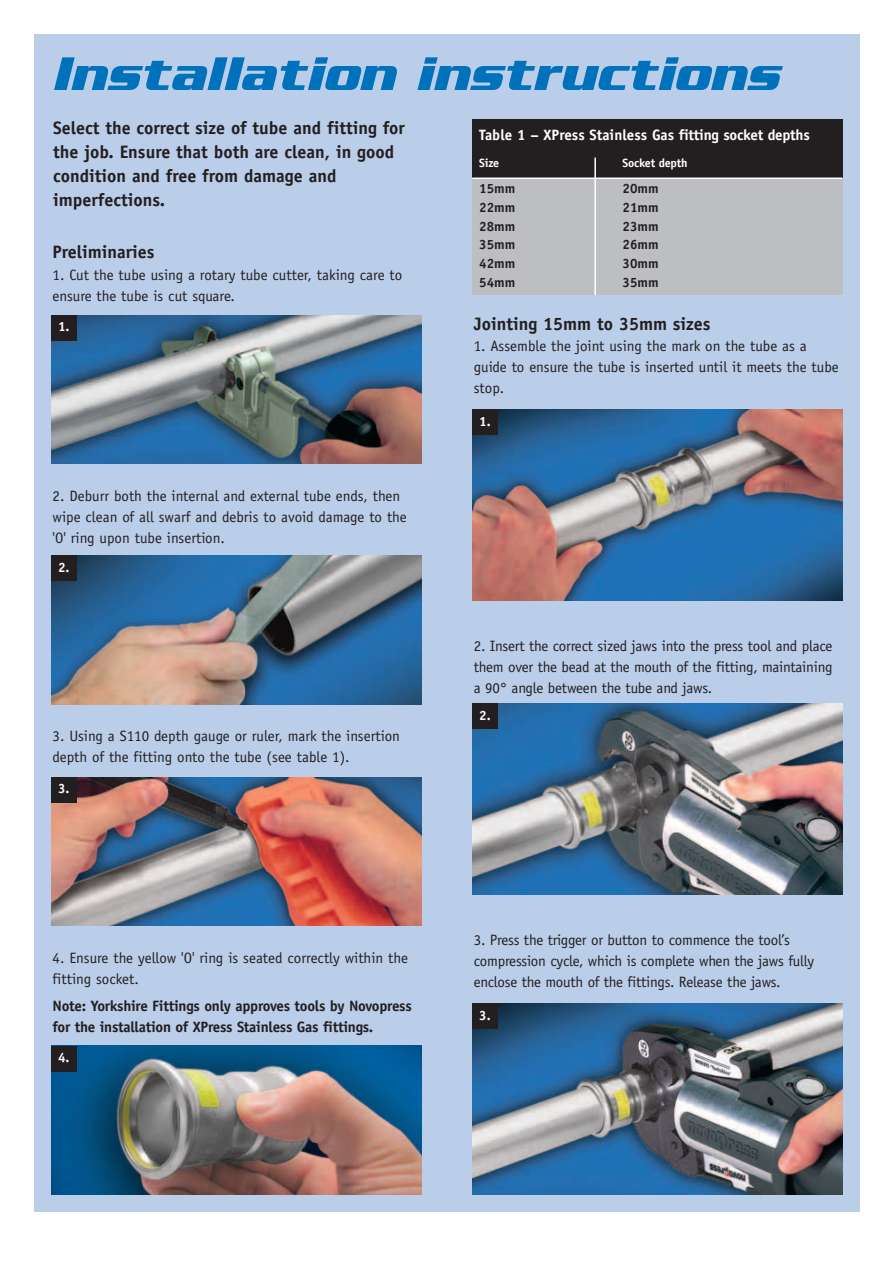
<style>
.page{position:relative;width:893px;height:1263px;background:#fff}
.page>*{position:absolute;margin:0;border:0;box-sizing:border-box;transform-origin:0 0}
.t1{font:italic 700 51px "Serpentine Sans ICG";color:#0072bc}
.t2{font:700 18px/24px "Officina Sans";color:#231f20}
.t3{font:15px/21px "Officina Sans";color:#231f20}
.t4{font:700 15px/21px "Officina Sans";letter-spacing:-.015em;color:#231f20}
.t5{font:700 15px "Officina Sans";letter-spacing:-.015em;color:#fff}
.t6{font:700 13.5px "Officina Sans";color:#231f20}
.t7{font:700 13.5px "Officina Sans";color:#fff}
.t8{font:700 12px "Officina Sans";letter-spacing:-.015em;color:#fff}
</style>
<div class="page">
<div style="left:34px;top:34px;width:825px;height:1178px;background:#bacde9"></div>
<img style="left:51px;top:315px;width:370px;height:149px">
<div style="left:51px;top:315px;width:26px;height:26px;background:#231f20"></div>
<div style="left:472px;top:119px;width:370px;height:34px;background:#231f20"></div>
<div style="left:472px;top:152px;width:370px;height:27px;background:#231f20"></div>
<div style="left:472px;top:178px;width:370px;height:117px;background:#bdbec1"></div>
<hr style="left:594px;top:158px;width:2px;height:137px;background:#fff">
<hr style="left:472px;top:178px;width:370px;height:1px;background:#fff">
<img style="left:51px;top:555px;width:370px;height:149px">
<div style="left:51px;top:555px;width:26px;height:26px;background:#231f20"></div>
<img style="left:51px;top:777px;width:370px;height:149px">
<div style="left:51px;top:777px;width:26px;height:26px;background:#231f20"></div>
<img style="left:51px;top:1046px;width:370px;height:149px">
<div style="left:51px;top:1046px;width:26px;height:25px;background:#231f20"></div>
<img style="left:472px;top:409px;width:370px;height:192px">
<div style="left:472px;top:409px;width:25px;height:26px;background:#231f20"></div>
<img style="left:472px;top:703px;width:370px;height:192px">
<div style="left:472px;top:704px;width:25px;height:25px;background:#231f20"></div>
<img style="left:472px;top:1003px;width:370px;height:192px">
<div style="left:472px;top:1003px;width:25px;height:26px;background:#231f20"></div>
<h1 class="t1" style="left:51px;top:57px;width:728px">Installation instructions</h1>
<p class="t2" style="left:53px;top:115px;width:353px">Select the correct size of tube and fitting for the job. Ensure that both are clean, in good condition and free from damage and imperfections.</p>
<p class="t2" style="left:53px;top:240px;width:104px">Preliminaries</p>
<p class="t3" style="left:53px;top:265px;width:351px">1. Cut the tube using a rotary tube cutter, taking care to ensure the tube is cut square.</p>
<p class="t7" style="left:58px;top:318px;width:13px">1.</p>
<p class="t3" style="left:53px;top:485px;width:356px">2. Deburr both the internal and external tube ends, then wipe clean of all swarf and debris to avoid damage to the 'O' ring upon tube insertion.</p>
<p class="t7" style="left:58px;top:559px;width:13px">2.</p>
<p class="t3" style="left:53px;top:726px;width:349px">3. Using a S110 depth gauge or ruler, mark the insertion depth of the fitting onto the tube (see table 1).</p>
<p class="t7" style="left:58px;top:780px;width:13px">3.</p>
<p class="t3" style="left:53px;top:947px;width:357px">4. Ensure the yellow 'O' ring is seated correctly within the fitting socket.</p>
<p class="t4" style="left:53px;top:996px;width:361px">Note: Yorkshire Fittings only approves tools by Novopress for the installation of XPress Stainless Gas fittings.</p>
<p class="t7" style="left:58px;top:1049px;width:13px">4.</p>
<p class="t5" style="left:479px;top:125px;width:332px">Table 1 – XPress Stainless Gas fitting socket depths</p>
<p class="t8" style="left:479px;top:155px;width:22px">Size</p>
<p class="t8" style="left:622px;top:155px;width:66px">Socket depth</p>
<p class="t6" style="left:479px;top:180px;width:38px">15mm</p>
<p class="t6" style="left:622px;top:180px;width:38px">20mm</p>
<p class="t6" style="left:479px;top:199px;width:38px">22mm</p>
<p class="t6" style="left:622px;top:199px;width:38px">21mm</p>
<p class="t6" style="left:479px;top:218px;width:38px">28mm</p>
<p class="t6" style="left:622px;top:218px;width:38px">23mm</p>
<p class="t6" style="left:479px;top:236px;width:38px">35mm</p>
<p class="t6" style="left:622px;top:236px;width:38px">26mm</p>
<p class="t6" style="left:479px;top:255px;width:38px">42mm</p>
<p class="t6" style="left:622px;top:255px;width:38px">30mm</p>
<p class="t6" style="left:479px;top:274px;width:38px">54mm</p>
<p class="t6" style="left:622px;top:274px;width:38px">35mm</p>
<p class="t2" style="left:473px;top:311px;width:238px">Jointing 15mm to 35mm sizes</p>
<p class="t3" style="left:473px;top:336px;width:366px">1. Assemble the joint using the mark on the tube as a guide to ensure the tube is inserted until it meets the tube stop.</p>
<p class="t7" style="left:479px;top:413px;width:13px">1.</p>
<p class="t3" style="left:473px;top:635px;width:360px;text-align:justify">2. Insert the correct sized jaws into the press tool and place them over the bead at the mouth of the fitting, maintaining a 90° angle between the tube and jaws.</p>
<p class="t7" style="left:479px;top:707px;width:13px">2.</p>
<p class="t3" style="left:473px;top:929px;width:342px">3. Press the trigger or button to commence the tool’s compression cycle, which is complete when the jaws fully enclose the mouth of the fittings. Release the jaws.</p>
<p class="t7" style="left:479px;top:1007px;width:13px">3.</p>
</div>
